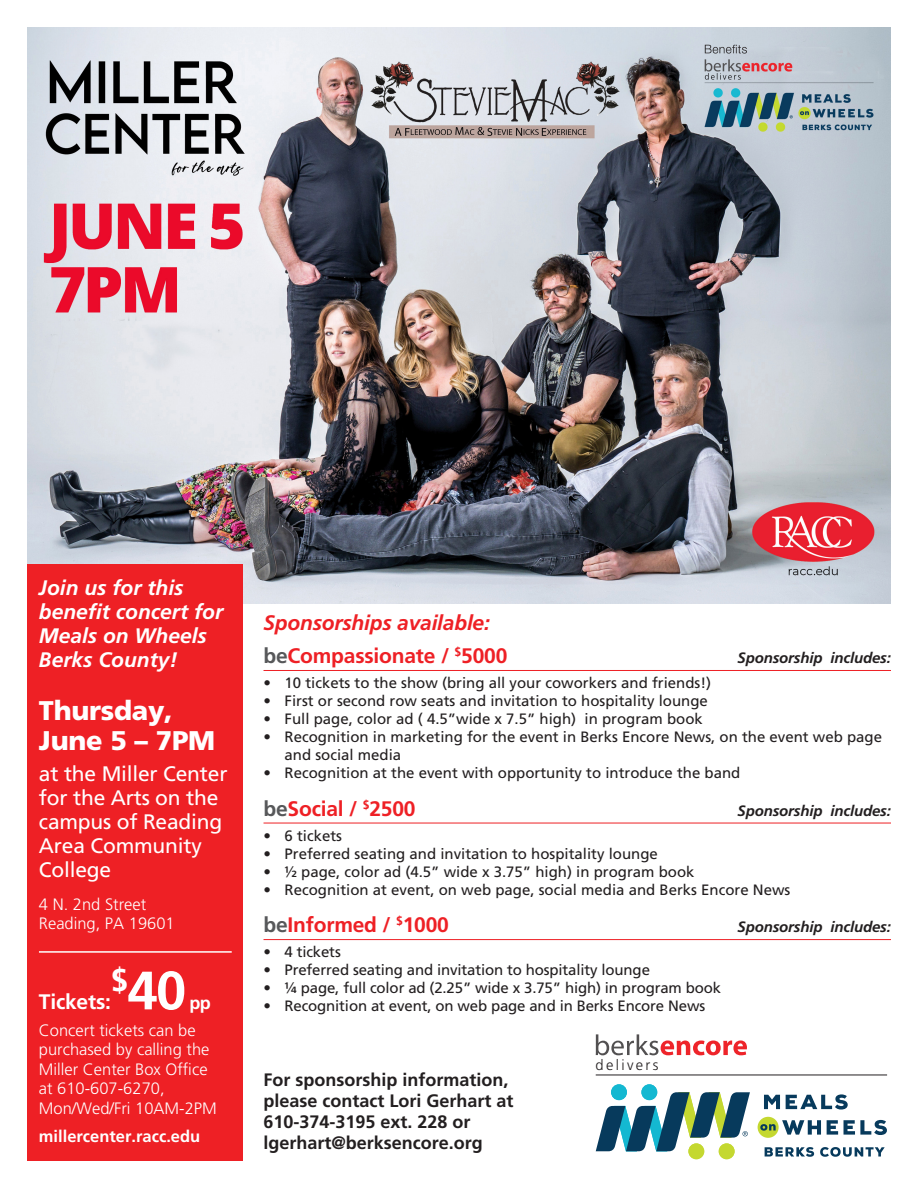
<style>
.page{position:relative;width:918px;height:1188px;background:#fff}
.page>*{position:absolute;margin:0;border:0;box-sizing:border-box;transform-origin:0 0}
.t1{font:700 54px "Frutiger LT Std";color:#fff}
.t2{font:900 27px/30px "Frutiger LT Std";letter-spacing:-.01em;color:#fff}
.t3{font:21px/24px "Frutiger LT Std";letter-spacing:-.01em;color:#fff}
.t4{font:italic 700 21px/24px "Frutiger LT Std";color:#fff}
.t5{font:700 21px "Frutiger LT Std";letter-spacing:-.01em;color:#ee2025}
.t6{font:italic 700 21px "Frutiger LT Std";letter-spacing:-.01em;color:#ee2025}
.t7{font:700 21px "Frutiger LT Std";letter-spacing:-.01em;color:#fff}
.t8{font:700 18px/21px "Frutiger LT Std";color:#231f20}
.t9{font:700 18px "Frutiger LT Std";color:#fff}
.t10{font:300 16.5px/19.5px "Frutiger LT Std";color:#fff}
.t11{font:700 16.5px "Frutiger LT Std";color:#fff}
.t12{font:15px/18px "Frutiger LT Std";color:#231f20}
.t13{font:italic 700 15px "Frutiger LT Std";letter-spacing:-.01em;color:#231f20}
.t14{font:300 14.7px "Frutiger LT Std";letter-spacing:.16em;color:#231f20}
.s1{color:#57585a}
</style>
<div class="page">
<img style="left:27px;top:27px;width:864px;height:577px">
<div style="left:27px;top:565px;width:216px;height:596px;background:#ee2025"></div>
<hr style="left:264px;top:670px;width:627px;height:1px;background:#ee2025">
<hr style="left:264px;top:823px;width:627px;height:1px;background:#ee2025">
<hr style="left:264px;top:939px;width:627px;height:1px;background:#ee2025">
<hr style="left:39px;top:951px;width:193px;height:2px;background:#fff">
<svg style="left:596px;top:1034px;width:151px;height:21px"></svg>
<div style="left:758px;top:1117px;width:21px;height:21px;background:#c4d830;border-radius:50%"></div>
<svg style="left:782px;top:1120px;width:39px;height:15px"></svg>
<svg style="left:827px;top:1120px;width:11px;height:15px"></svg>
<svg style="left:844px;top:1120px;width:43px;height:15px"></svg>
<svg style="left:764px;top:1095px;width:16px;height:14px"></svg>
<svg style="left:786px;top:1094px;width:62px;height:16px"></svg>
<svg style="left:760px;top:1124px;width:16px;height:7px"></svg>
<div style="left:719px;top:1143px;width:15px;height:16px;background:#c4d830;border-radius:50%"></div>
<div style="left:688px;top:1143px;width:16px;height:16px;background:#c4d830;border-radius:50%"></div>
<div style="left:611px;top:1084px;width:16px;height:16px;background:#14b8d1;border-radius:50%"></div>
<div style="left:641px;top:1084px;width:16px;height:16px;background:#14b8d1;border-radius:50%"></div>
<svg style="left:596px;top:1092px;width:154px;height:59px"></svg>
<svg style="left:765px;top:1147px;width:49px;height:10px"></svg>
<svg style="left:820px;top:1147px;width:65px;height:10px"></svg>
<hr style="left:596px;top:1075px;width:291px;height:1px;background:#231f20">
<p class="t4" style="left:39px;top:576px;width:186px">Join us for this benefit concert for<br>Meals on Wheels<br>Berks County!</p>
<p class="t2" style="left:39px;top:695px;width:178px">Thursday,<br>June 5 – 7PM</p>
<p class="t3" style="left:39px;top:761px;width:190px">at the Miller Center for the Arts on the campus of Reading<br>Area Community<br>College</p>
<p class="t10" style="left:39px;top:894px;width:137px">4 N. 2nd Street<br>Reading, PA 19601</p>
<p class="t1" style="left:111px;top:959px;width:77px"><sup>$</sup>40</p>
<p class="t7" style="left:39px;top:990px;width:74px">Tickets:</p>
<p class="t9" style="left:189px;top:993px;width:23px">pp</p>
<p class="t10" style="left:39px;top:1020px;width:179px">Concert tickets can be purchased by calling the<br>Miller Center Box Office at 610-607-6270,<br>Mon/Wed/Fri 10AM-2PM</p>
<p class="t11" style="left:39px;top:1127px;width:163px">millercenter.racc.edu</p>
<p class="t6" style="left:264px;top:610px;width:228px">Sponsorships available:</p>
<p class="t5" style="left:264px;top:644px;width:245px"><span class="s1">be</span>Compassionate / <sup>$</sup>5000</p>
<p class="t13" style="left:737px;top:649px;width:155px">Sponsorship includes:</p>
<p class="t12" style="left:264px;top:674px;width:449px">• 10 tickets to the show (bring all your coworkers and friends!)</p>
<p class="t12" style="left:264px;top:692px;width:446px">• First or second row seats and invitation to hospitality lounge</p>
<p class="t12" style="left:264px;top:710px;width:441px">• Full page, color ad ( 4.5”wide x 7.5” high) in program book</p>
<p class="t12" style="left:285px;top:728px;width:599px;text-indent:-21px">• Recognition in marketing for the event in Berks Encore News, on the event web page and social media</p>
<p class="t12" style="left:264px;top:764px;width:478px">• Recognition at the event with opportunity to introduce the band</p>
<p class="t5" style="left:264px;top:796px;width:153px"><span class="s1">be</span>Social / <sup>$</sup>2500</p>
<p class="t13" style="left:737px;top:802px;width:155px">Sponsorship includes:</p>
<p class="t12" style="left:264px;top:827px;width:80px">• 6 tickets</p>
<p class="t12" style="left:264px;top:845px;width:396px">• Preferred seating and invitation to hospitality lounge</p>
<p class="t12" style="left:264px;top:863px;width:433px">• ½ page, color ad (4.5” wide x 3.75” high) in program book</p>
<p class="t12" style="left:264px;top:881px;width:528px">• Recognition at event, on web page, social media and Berks Encore News</p>
<p class="t5" style="left:264px;top:913px;width:187px"><span class="s1">be</span>Informed / <sup>$</sup>1000</p>
<p class="t13" style="left:737px;top:918px;width:155px">Sponsorship includes:</p>
<p class="t12" style="left:264px;top:943px;width:79px">• 4 tickets</p>
<p class="t12" style="left:264px;top:961px;width:388px">• Preferred seating and invitation to hospitality lounge</p>
<p class="t12" style="left:264px;top:979px;width:459px">• ¼ page, full color ad (2.25” wide x 3.75” high) in program book</p>
<p class="t12" style="left:264px;top:997px;width:443px">• Recognition at event, on web page and in Berks Encore News</p>
<p class="t8" style="left:264px;top:1070px;width:252px">For sponsorship information, please contact Lori Gerhart at<br>610-374-3195 ext. 228 or lgerhart@berksencore.org</p>
<p class="t14" style="left:596px;top:1056px;width:64px">delivers</p>
</div>
